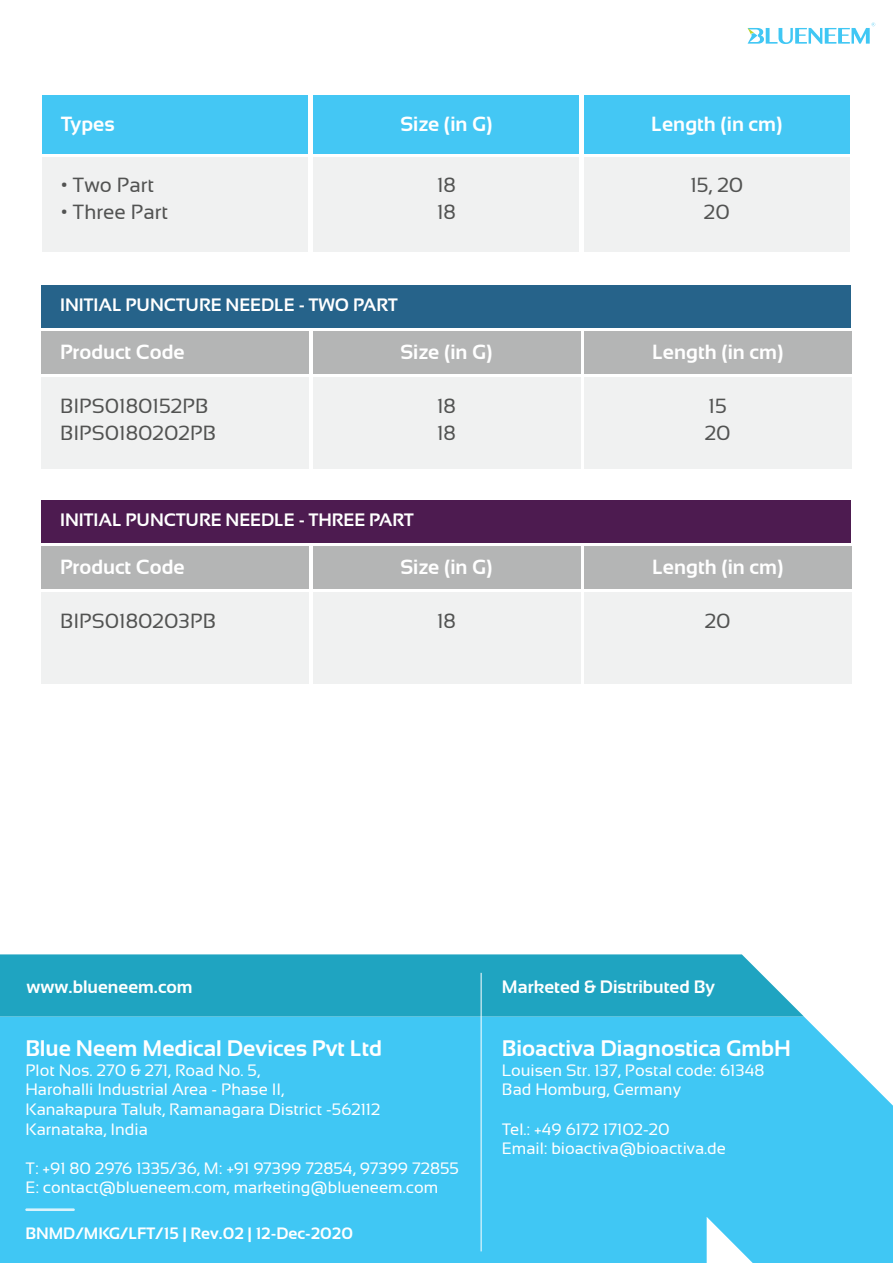
<style>
.page{position:relative;width:893px;height:1263px;background:#fff}
.page>*{position:absolute;margin:0;border:0;box-sizing:border-box;transform-origin:0 0}
.t1{font:700 22.5px "Sansation";color:#fff}
.t2{font:700 20.55px "Sansation";color:#fff}
.t3{font:20.55px/27.5px "Sansation";color:#525352}
.t4{font:700 18px "Sansation";color:#fff}
.t5{font:16.5px/19.5px "Sansation";color:#fff}
.t6{font:700 16.5px "Sansation";color:#fff}
</style>
<div class="page">
<div style="left:0;top:1016px;width:893px;height:247px;background:#40c7f4"></div>
<div style="left:0;top:954px;width:804px;height:62px;background:#1fa4c1"></div>
<hr style="left:25px;top:1208px;width:50px;height:3px;background:#fff">
<hr style="left:481px;top:973px;width:1px;height:278px;background:#fff">
<div style="left:42px;top:331px;width:267px;height:43px;background:#b4b5b5"></div>
<div style="left:42px;top:377px;width:267px;height:92px;background:#f0f1f1"></div>
<div style="left:42px;top:285px;width:809px;height:43px;background:#26638a"></div>
<div style="left:313px;top:331px;width:267px;height:43px;background:#b4b5b5"></div>
<div style="left:313px;top:377px;width:267px;height:92px;background:#f0f1f1"></div>
<div style="left:584px;top:331px;width:267px;height:43px;background:#b4b5b5"></div>
<div style="left:584px;top:377px;width:267px;height:92px;background:#f0f1f1"></div>
<div style="left:42px;top:546px;width:267px;height:43px;background:#b4b5b5"></div>
<div style="left:42px;top:592px;width:267px;height:92px;background:#f0f1f1"></div>
<div style="left:42px;top:500px;width:809px;height:43px;background:#4d1b50"></div>
<div style="left:313px;top:546px;width:267px;height:43px;background:#b4b5b5"></div>
<div style="left:313px;top:592px;width:267px;height:92px;background:#f0f1f1"></div>
<div style="left:584px;top:546px;width:267px;height:43px;background:#b4b5b5"></div>
<div style="left:584px;top:592px;width:267px;height:92px;background:#f0f1f1"></div>
<svg style="left:748px;top:23px;width:127px;height:21px"></svg>
<div style="left:43px;top:95px;width:265px;height:58px;background:#44c7f4"></div>
<div style="left:43px;top:157px;width:265px;height:95px;background:#f0f1f1"></div>
<div style="left:314px;top:95px;width:265px;height:58px;background:#44c7f4"></div>
<div style="left:314px;top:157px;width:265px;height:95px;background:#f0f1f1"></div>
<div style="left:584px;top:95px;width:266px;height:58px;background:#44c7f4"></div>
<div style="left:584px;top:157px;width:266px;height:95px;background:#f0f1f1"></div>
<p class="t2" style="left:61px;top:112px;width:55px">Types</p>
<p class="t3" style="left:61px;top:171px;width:95px">• Two Part</p>
<p class="t3" style="left:61px;top:198px;width:109px">• Three Part</p>
<p class="t2" style="left:400px;top:112px;width:94px">Size (in G)</p>
<p class="t2" style="left:651px;top:112px;width:133px">Length (in cm)</p>
<p class="t3" style="left:437px;top:171px;width:20px">18<br>18</p>
<p class="t3" style="left:690px;top:171px;width:55px;text-align:center">15, 20<br>20</p>
<p class="t4" style="left:60px;top:295px;width:339px">INITIAL PUNCTURE NEEDLE - TWO PART</p>
<p class="t2" style="left:60px;top:340px;width:126px">Product Code</p>
<p class="t3" style="left:60px;top:392px;width:157px">BIPS0180152PB<br>BIPS0180202PB</p>
<p class="t2" style="left:400px;top:340px;width:94px">Size (in G)</p>
<p class="t3" style="left:437px;top:392px;width:20px">18<br>18</p>
<p class="t4" style="left:60px;top:510px;width:355px">INITIAL PUNCTURE NEEDLE - THREE PART</p>
<p class="t2" style="left:400px;top:555px;width:94px">Size (in G)</p>
<p class="t3" style="left:437px;top:607px;width:20px">18</p>
<p class="t2" style="left:60px;top:555px;width:126px">Product Code</p>
<p class="t3" style="left:60px;top:607px;width:157px">BIPS0180203PB</p>
<p class="t2" style="left:652px;top:340px;width:133px">Length (in cm)</p>
<p class="t3" style="left:705px;top:392px;width:27px">15<br>20</p>
<p class="t2" style="left:652px;top:555px;width:133px">Length (in cm)</p>
<p class="t3" style="left:705px;top:607px;width:27px">20</p>
<p class="t4" style="left:26px;top:977px;width:168px">www.blueneem.com</p>
<h1 class="t1" style="left:25px;top:1036px;width:358px">Blue Neem Medical Devices Pvt Ltd</h1>
<p class="t5" style="left:25px;top:1060px;width:356px">Plot Nos. 270 &amp; 271, Road No. 5,<br>Harohalli Industrial Area - Phase II,<br>Kanakapura Taluk, Ramanagara District -562112<br>Karnataka, India</p>
<p class="t5" style="left:25px;top:1158px;width:435px">T: +91 80 2976 1335/36, M: +91 97399 72854, 97399 72855<br>E: contact@blueneem.com, marketing@blueneem.com</p>
<p class="t6" style="left:25px;top:1224px;width:329px">BNMD/MKG/LFT/15 | Rev.02 | 12-Dec-2020</p>
<p class="t4" style="left:502px;top:977px;width:214px">Marketed &amp; Distributed By</p>
<h1 class="t1" style="left:502px;top:1036px;width:291px">Bioactiva Diagnostica GmbH</h1>
<p class="t5" style="left:502px;top:1060px;width:264px">Louisen Str. 137, Postal code: 61348<br>Bad Homburg, Germany</p>
<p class="t5" style="left:502px;top:1119px;width:225px">Tel.: +49 6172 17102-20<br>Email: bioactiva@bioactiva.de</p>
</div>
